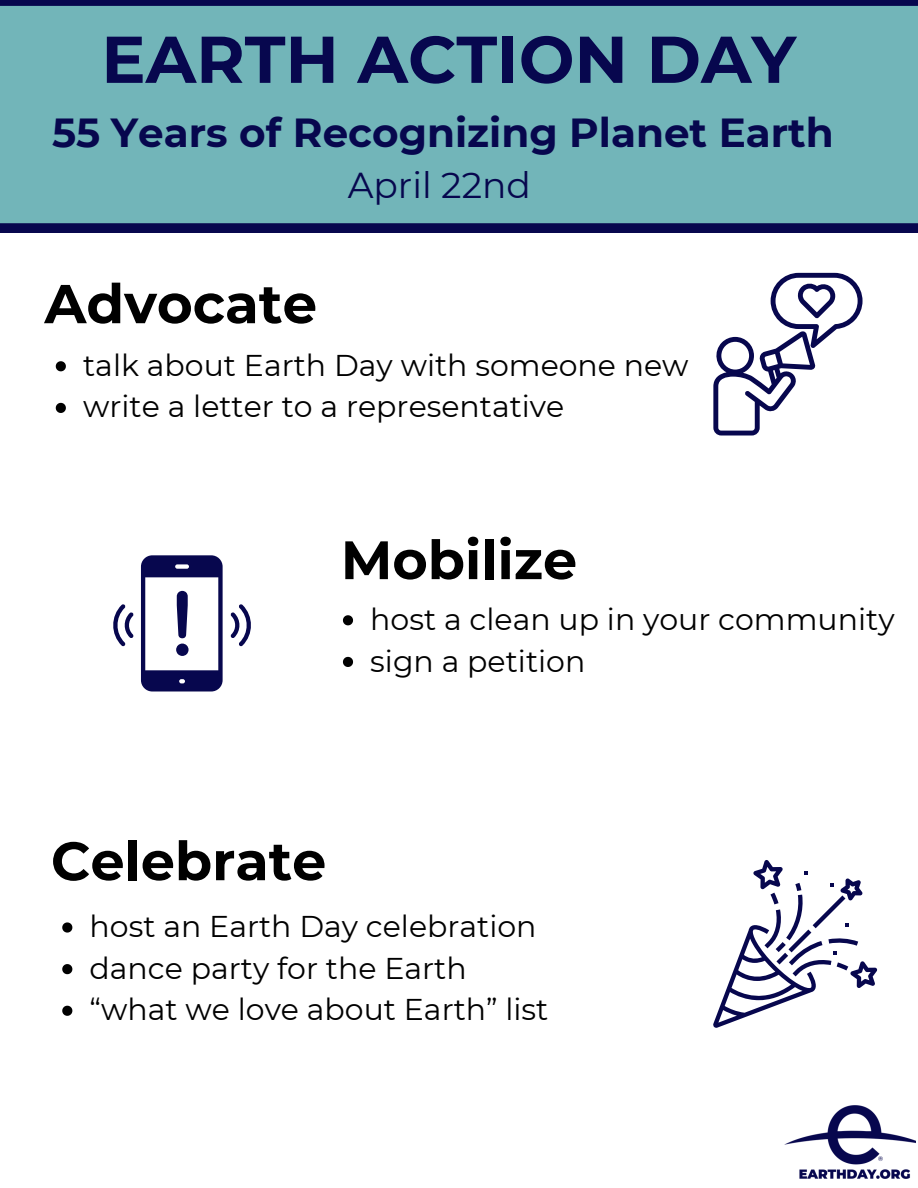
<style>
.page{position:relative;width:918px;height:1188px;background:#fff}
.page>*{position:absolute;margin:0;border:0;box-sizing:border-box;transform-origin:0 0}
.t1{font:700 66px "Montserrat";color:#07074e}
.t2{font:700 54.75px "Montserrat";color:#000}
.t3{font:700 54px "Montserrat";color:#000}
.t4{font:700 40.5px "Montserrat";color:#07074e}
.t5{font:36px "Montserrat";color:#07074e}
.t6{font:30px "Montserrat";color:#000}
</style>
<div class="page">
<img style="left:784px;top:1105px;width:132px;height:74px">
<svg style="left:713px;top:273px;width:150px;height:163px"></svg>
<div style="left:0;top:0;width:918px;height:232px;background:#72b5b9"></div>
<svg style="left:231px;top:604px;width:20px;height:42px"></svg>
<svg style="left:113px;top:604px;width:21px;height:42px"></svg>
<svg style="left:141px;top:555px;width:82px;height:136px"></svg>
<svg style="left:713px;top:860px;width:164px;height:167px"></svg>
<svg style="left:56px;top:361px;width:10px;height:10px"></svg>
<svg style="left:56px;top:403px;width:10px;height:10px"></svg>
<svg style="left:343px;top:615px;width:10px;height:10px"></svg>
<svg style="left:343px;top:657px;width:10px;height:10px"></svg>
<svg style="left:62px;top:922px;width:10px;height:11px"></svg>
<svg style="left:62px;top:964px;width:10px;height:10px"></svg>
<svg style="left:62px;top:1006px;width:10px;height:10px"></svg>
<h2 class="t1" style="left:101px;top:19px;width:696px">EARTH ACTION DAY</h2>
<h2 class="t4" style="left:52px;top:108px;width:783px">55 Years of Recognizing Planet Earth</h2>
<h2 class="t5" style="left:348px;top:163px;width:185px">April 22nd</h2>
<h1 class="t2" style="left:44px;top:270px;width:274px">Advocate</h1>
<p class="t6" style="left:83px;top:347px;width:607px">talk about Earth Day with someone new</p>
<p class="t6" style="left:83px;top:388px;width:483px">write a letter to a representative</p>
<p class="t3" style="left:341px;top:527px;width:238px">Mobilize</p>
<h1 class="t6" style="left:370px;top:601px;width:526px">host a clean up in your community</h1>
<p class="t6" style="left:370px;top:642px;width:217px">sign a petition</p>
<p class="t3" style="left:51px;top:828px;width:277px">Celebrate</p>
<p class="t6" style="left:90px;top:908px;width:448px">host an Earth Day celebration</p>
<h1 class="t6" style="left:90px;top:950px;width:379px">dance party for the Earth</h1>
<p class="t6" style="left:90px;top:991px;width:460px">“what we love about Earth” list</p>
</div>
